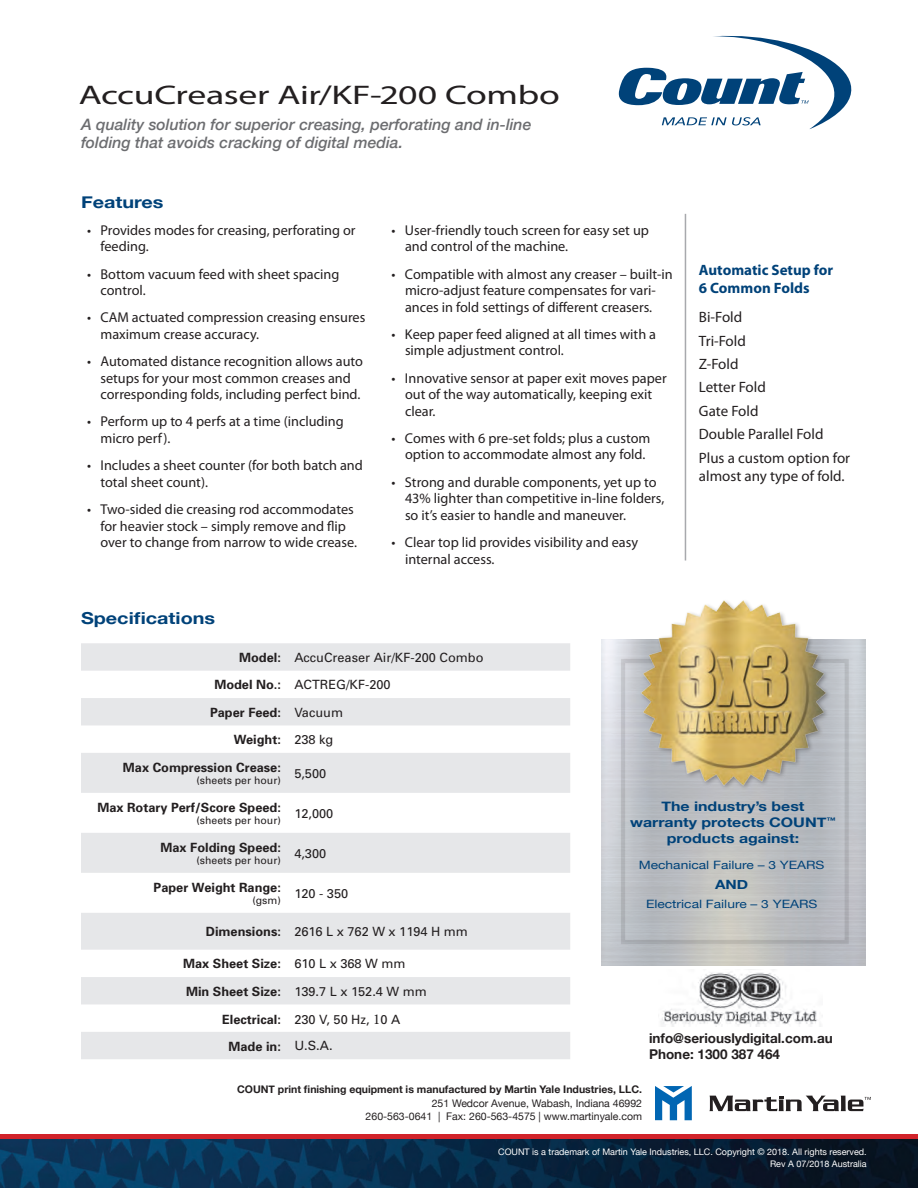
<style>
.page{position:relative;width:918px;height:1188px;background:#fff}
.page>*{position:absolute;margin:0;border:0;box-sizing:border-box;transform-origin:0 0}
.t1{font:27px "Myriad Pro";letter-spacing:-.01em;color:#231f20;scale:1.4 1}
.t2{font:700 16.5px "Helvetica Neue";color:#004279;scale:1.2 1}
.t3{font:italic 500 15.75px/18px "Helvetica Neue";color:#6c6d70}
.t4{font:15px/18px "Myriad Pro";color:#231f20}
.t5{font:700 15px/18px "Myriad Pro";color:#004279}
.t6{font:14.25px/16.5px "Myriad Pro";color:#231f20}
.t7{font:700 13.5px/16.5px "Helvetica Neue";color:#231f20}
.t8{font:700 13.2px/15.9px "Helvetica Neue";color:#004279;text-align:center;scale:1.2 1}
.t9{font:700 12.75px "Univers";color:#231f20}
.t10{font:12.75px "Univers";color:#231f20}
.t11{font:700 12.75px "Helvetica Neue";color:#004279;scale:1.2 1}
.t12{font:11.55px "Helvetica Neue";color:#004279;scale:1.2 1}
.t13{font:10.5px "Helvetica Neue";color:#231f20}
.t14{font:700 10.5px "Helvetica Neue";color:#231f20}
.t15{font:10.5px "Univers";color:#231f20}
.t16{font:9px "Helvetica Neue";color:#fff}
.s1{font-weight:700}
.s2{font-family:"Minion Pro";font-size:15px}
</style>
<div class="page">
<div style="left:0;top:1134px;width:918px;height:48px;background:#d1232a"></div>
<img style="left:0;top:1139px;width:918px;height:49px">
<hr style="left:685px;top:214px;width:1px;height:347px;background:#a8a9ad">
<svg style="left:619px;top:35px;width:233px;height:94px"></svg>
<div style="left:619px;top:657px;width:230px;height:289px;background:#fff;opacity:.75"></div>
<div style="left:639px;top:599px;width:193px;height:192px;background:#231f20;opacity:.4"></div>
<img style="left:639px;top:601px;width:190px;height:186px">
<svg style="left:81px;top:643px;width:489px;height:416px;fill:#e6e7e9"></svg>
<svg style="left:709px;top:1096px;width:162px;height:15px"></svg>
<svg style="left:655px;top:1086px;width:37px;height:34px"></svg>
<img style="left:661px;top:969px;width:160px;height:57px">
<p class="t1" style="left:79px;top:78px;width:345px">AccuCreaser Air/KF-200 Combo</p>
<p class="t3" style="left:81px;top:115px;width:452px">A quality solution for superior creasing, perforating and in-line folding that avoids cracking of digital media.</p>
<p class="t2" style="left:81px;top:189px;width:70px">Features</p>
<p class="t6" style="left:100px;top:221px;width:257px;text-indent:-14px">• Provides modes for creasing, perforating or feeding.</p>
<p class="t6" style="left:100px;top:265px;width:240px;text-indent:-14px">• Bottom vacuum feed with sheet spacing control.</p>
<p class="t6" style="left:100px;top:309px;width:266px;text-indent:-14px">• CAM actuated compression creasing ensures maximum crease accuracy.</p>
<p class="t6" style="left:100px;top:353px;width:264px;text-indent:-14px">• Automated distance recognition allows auto setups for your most common creases and corresponding folds, including perfect bind.</p>
<p class="t6" style="left:100px;top:413px;width:245px;text-indent:-14px">• Perform up to 4 perfs at a time (including micro perf).</p>
<p class="t6" style="left:100px;top:457px;width:264px;text-indent:-14px">• Includes a sheet counter (for both batch and total sheet count).</p>
<p class="t6" style="left:100px;top:501px;width:258px;text-indent:-14px">• Two-sided die creasing rod accommodates for heavier stock – simply remove and flip over to change from narrow to wide crease.</p>
<p class="t2" style="left:81px;top:605px;width:113px">Specifications</p>
<p class="t6" style="left:405px;top:221px;width:245px;text-indent:-14px">• User-friendly touch screen for easy set up and control of the machine.</p>
<p class="t6" style="left:392px;top:265px;width:283px;text-align:center">• Compatible with almost any creaser – built-in micro-adjust feature compensates for vari&shy;ances in fold settings of different creasers.</p>
<p class="t6" style="left:405px;top:326px;width:253px;text-indent:-14px">• Keep paper feed aligned at all times with a simple adjustment control.</p>
<p class="t6" style="left:405px;top:369px;width:263px;text-indent:-14px">• Innovative sensor at paper exit moves paper out of the way automatically, keeping exit clear.</p>
<p class="t6" style="left:392px;top:430px;width:260px;text-align:center">• Comes with 6 pre-set folds; plus a custom option to accommodate almost any fold.</p>
<p class="t6" style="left:405px;top:473px;width:261px;text-indent:-14px">• Strong and durable components, yet up to<br>43% lighter than competitive in-line folders, so it’s easier to handle and maneuver.</p>
<p class="t6" style="left:405px;top:534px;width:235px;text-indent:-14px">• Clear top lid provides visibility and easy internal access.</p>
<p class="t9" style="left:239px;top:650px;width:43px">Model:</p>
<p class="t10" style="left:294px;top:650px;width:191px">AccuCreaser Air/KF-200 Combo</p>
<p class="t9" style="left:214px;top:677px;width:68px">Model No.:</p>
<p class="t10" style="left:294px;top:677px;width:98px">ACTREG/KF-200</p>
<p class="t9" style="left:210px;top:705px;width:72px">Paper Feed:</p>
<p class="t10" style="left:294px;top:705px;width:50px">Vacuum</p>
<p class="t9" style="left:234px;top:732px;width:49px">Weight:</p>
<p class="t10" style="left:294px;top:732px;width:40px">238 kg</p>
<p class="t9" style="left:123px;top:759px;width:159px">Max Compression Crease:</p>
<p class="t15" style="left:196px;top:774px;width:86px">(sheets per hour)</p>
<p class="t10" style="left:294px;top:766px;width:33px">5,500</p>
<p class="t5" style="left:699px;top:260px;width:136px">Automatic Setup for<br>6 Common Folds</p>
<p class="t4" style="left:699px;top:308px;width:45px">Bi-Fold</p>
<p class="t4" style="left:699px;top:331px;width:48px">Tri-Fold</p>
<p class="t4" style="left:699px;top:355px;width:41px">Z-Fold</p>
<p class="t4" style="left:699px;top:378px;width:68px">Letter Fold</p>
<p class="t4" style="left:699px;top:402px;width:61px">Gate Fold</p>
<p class="t4" style="left:699px;top:425px;width:126px">Double Parallel Fold</p>
<p class="t4" style="left:699px;top:448px;width:153px">Plus a custom option for almost any type of fold.</p>
<p class="t9" style="left:97px;top:799px;width:185px">Max Rotary Perf/Score Speed:</p>
<p class="t15" style="left:196px;top:814px;width:86px">(sheets per hour)</p>
<p class="t9" style="left:161px;top:839px;width:122px">Max Folding Speed:</p>
<p class="t15" style="left:196px;top:854px;width:86px">(sheets per hour)</p>
<p class="t9" style="left:154px;top:879px;width:129px">Paper Weight Range:</p>
<p class="t15" style="left:252px;top:894px;width:30px">(gsm)</p>
<p class="t10" style="left:294px;top:806px;width:40px">12,000</p>
<p class="t10" style="left:294px;top:846px;width:33px">4,300</p>
<p class="t10" style="left:294px;top:886px;width:55px">120 - 350</p>
<p class="t8" style="left:630px;top:799px;width:173px">The industry’s best warranty protects COUNT<sup>™ </sup>products against:</p>
<p class="t12" style="left:639px;top:856px;width:156px">Mechanical Failure – 3 YEARS</p>
<p class="t11" style="left:715px;top:875px;width:29px">AND</p>
<p class="t12" style="left:646px;top:896px;width:144px">Electrical Failure – 3 YEARS</p>
<p class="t9" style="left:206px;top:924px;width:77px">Dimensions:</p>
<p class="t10" style="left:294px;top:924px;width:175px">2616 L x 762 W x 1194 H mm</p>
<p class="t9" style="left:183px;top:956px;width:99px">Max Sheet Size:</p>
<p class="t10" style="left:294px;top:956px;width:113px">610 L x 368 W mm</p>
<p class="t9" style="left:186px;top:984px;width:96px">Min Sheet Size:</p>
<p class="t10" style="left:294px;top:984px;width:134px">139.7 L x 152.4 W mm</p>
<p class="t10" style="left:222px;top:1012px;width:180px"><span class="s1">Electrical:</span> 230 V, 50 Hz, <span class="s2">1</span>0 A</p>
<p class="t9" style="left:229px;top:1038px;width:54px">Made in:</p>
<p class="t10" style="left:294px;top:1038px;width:40px">U.S.A.</p>
<p class="t14" style="left:237px;top:1081px;width:406px">COUNT print finishing equipment is manufactured by Martin Yale Industries, LLC.</p>
<p class="t13" style="left:432px;top:1096px;width:212px">251 Wedcor Avenue, Wabash, Indiana 46992</p>
<p class="t13" style="left:366px;top:1109px;width:278px">260-563-0641 | Fax: 260-563-4575 | www.martinyale.com</p>
<p class="t7" style="left:649px;top:1030px;width:185px">info@seriouslydigital.com.au<br>Phone: 1300 387 464</p>
<p class="t16" style="left:498px;top:1145px;width:370px">COUNT is a trademark of Martin Yale Industries, LLC. Copyright © 2018. All rights reserved.</p>
<p class="t16" style="left:770px;top:1157px;width:98px">Rev A 07/2018 Australia</p>
</div>
